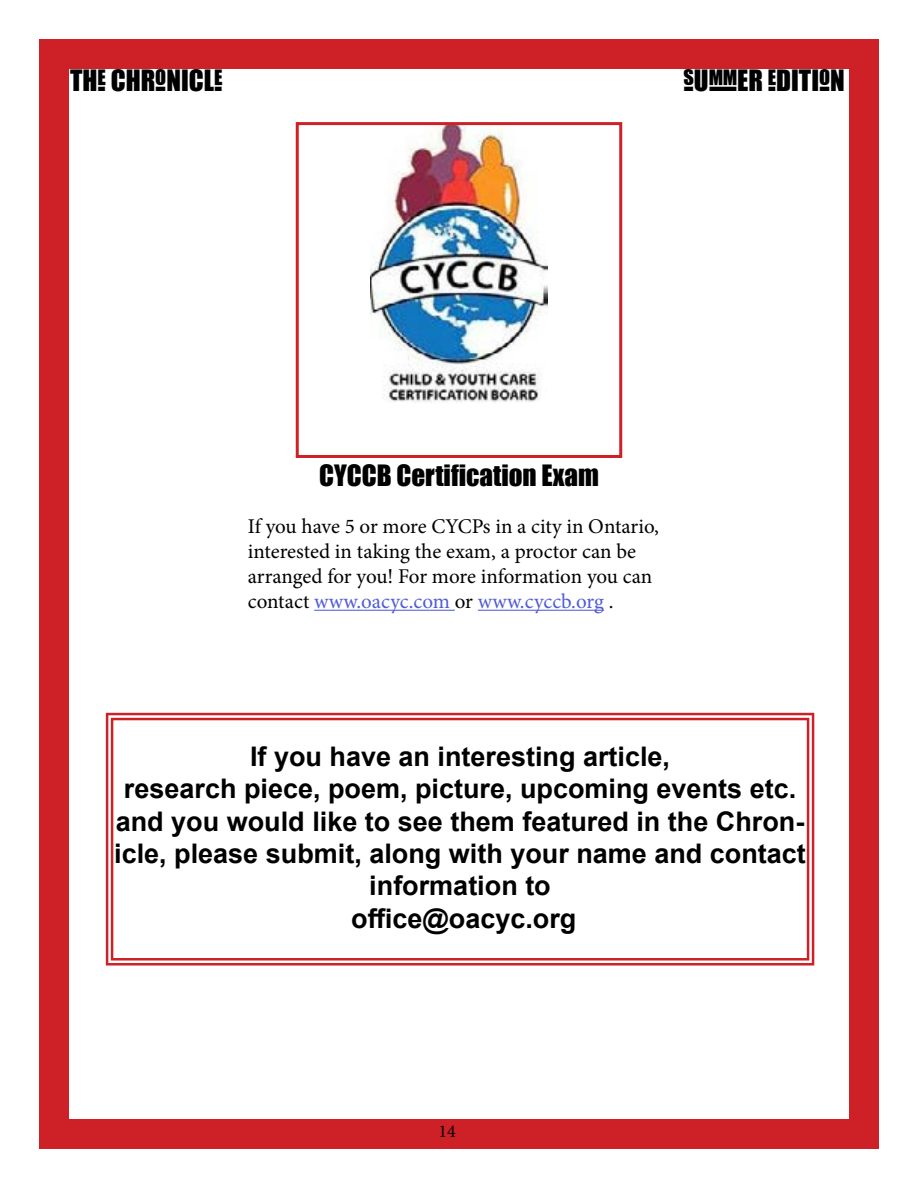
<style>
.page{position:relative;width:918px;height:1188px;background:#fff}
.page>*{position:absolute;margin:0;border:0;box-sizing:border-box;transform-origin:0 0}
.t1{font:700 27px/32.4px "Arial";color:#000;text-align:center}
.t2{font:27px "Impact";color:#000}
.t3{font:21px/25.2px "Minion Pro";letter-spacing:-.005em;color:#000}
.t4{font:18px "Minion Pro";color:#000}
.s1{color:#4f5cd6}
</style>
<div class="page">
<div style="left:39px;top:39px;width:840px;height:1110px;border:30px solid #ce2027"></div>
<img style="left:371px;top:126px;width:176px;height:276px">
<div style="left:296px;top:122px;width:326px;height:336px;border:3px solid #ce2027"></div>
<hr style="left:314px;top:610px;width:141px;height:1px;background:#4f5cd6">
<hr style="left:478px;top:610px;width:126px;height:1px;background:#4f5cd6">
<svg style="left:105px;top:712px;width:710px;height:254px"></svg>
<div style="left:111px;top:718px;width:698px;height:243px;border:2px solid #ce2027"></div>
<p class="t2" style="left:70px;top:60px;width:154px">THE CHRONICLE</p>
<p class="t2" style="left:683px;top:60px;width:163px">Summer EDITION</p>
<p class="t2" style="left:319px;top:454px;width:281px">CYCCB Certification Exam</p>
<p class="t3" style="left:248px;top:513px;width:413px">If you have 5 or more CYCPs in a city in Ontario, interested in taking the exam, a proctor can be arranged for you! For more information you can contact <span class="s1">www.oacyc.com</span> or <span class="s1">www.cyccb.org</span> .</p>
<p class="t1" style="left:114px;top:740px;width:693px">If you have an interesting article,<br>research piece, poem, picture, upcoming events etc. and you would like to see them featured in the Chron&shy;icle, please submit, along with your name and contact information to<br>office@oacyc.org</p>
<p class="t4" style="left:439px;top:1119px;width:19px">14</p>
</div>
